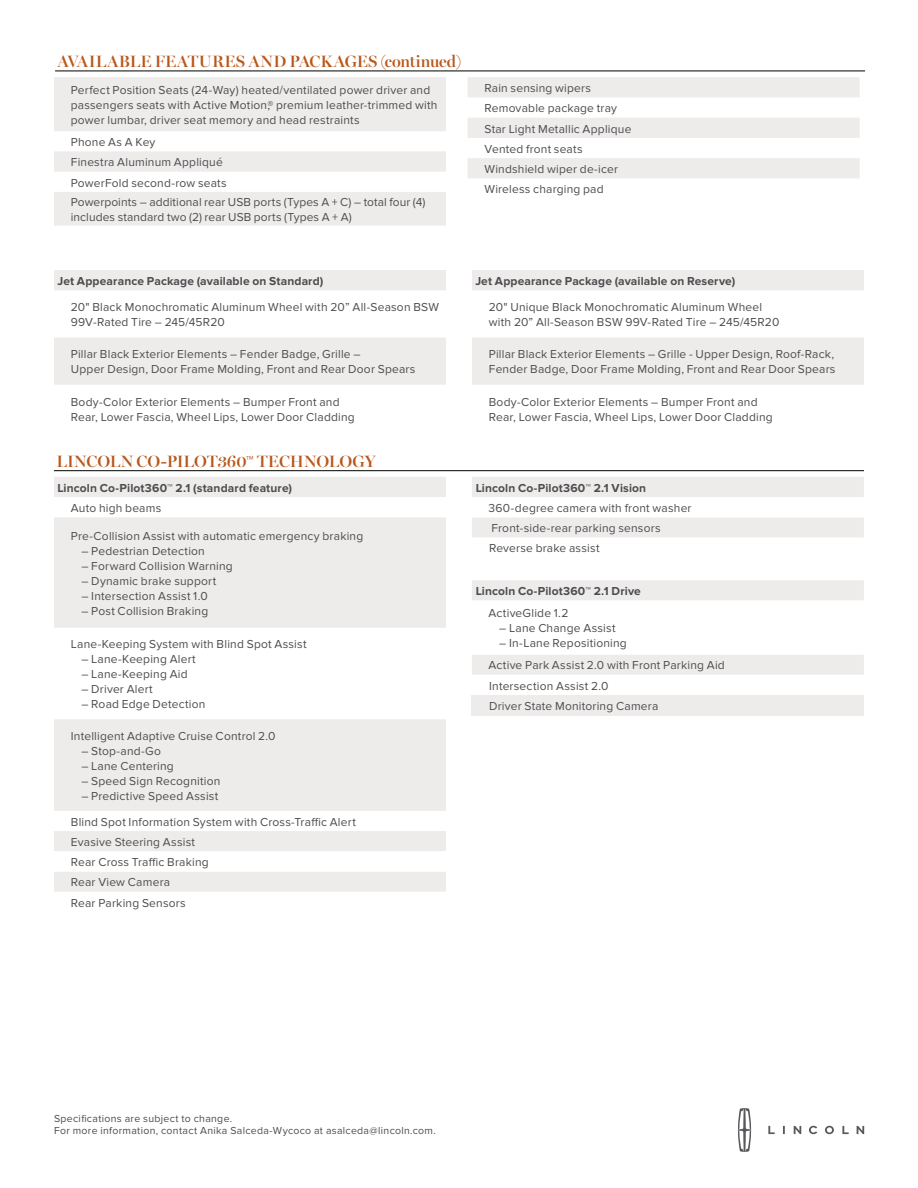
<style>
.page{position:relative;width:918px;height:1188px;background:#fff}
.page>*{position:absolute;margin:0;border:0;box-sizing:border-box;transform-origin:0 0}
.t1{font:600 16.5px "Lincoln Miller B";letter-spacing:.005em;color:#b9571b}
.t2{font:12px/20.2px "Lincoln Proxima Nova";letter-spacing:.015em;color:#4d4d4f}
.t3{font:700 12px "Lincoln Proxima Nova";letter-spacing:.01em;color:#4d4d4f}
.t4{font:10.5px/12px "Lincoln Proxima Nova";letter-spacing:.03em;color:#4d4d4f}
.s1{font-family:"Lincoln Proxima Nova";font-weight:400}
</style>
<div class="page">
<svg style="left:794px;top:1126px;width:7px;height:8px"></svg>
<svg style="left:857px;top:1126px;width:7px;height:8px"></svg>
<svg style="left:783px;top:1126px;width:2px;height:8px"></svg>
<svg style="left:825px;top:1126px;width:9px;height:8px"></svg>
<svg style="left:842px;top:1126px;width:7px;height:8px"></svg>
<svg style="left:768px;top:1126px;width:7px;height:8px"></svg>
<svg style="left:809px;top:1126px;width:8px;height:8px"></svg>
<svg style="left:738px;top:1108px;width:13px;height:44px"></svg>
<hr style="left:55px;top:71px;width:810px;height:1px;background:#000">
<hr style="left:54px;top:470px;width:810px;height:1px;background:#000">
<svg style="left:472px;top:477px;width:392px;height:60px"></svg>
<svg style="left:472px;top:580px;width:392px;height:95px"></svg>
<div style="left:472px;top:695px;width:392px;height:20px;background:#eeebeb"></div>
<svg style="left:54px;top:477px;width:392px;height:334px;fill:#eeebeb"></svg>
<svg style="left:54px;top:831px;width:392px;height:61px"></svg>
<svg style="left:54px;top:270px;width:392px;height:115px;fill:#eeebeb"></svg>
<svg style="left:472px;top:270px;width:392px;height:115px;fill:#eeebeb"></svg>
<svg style="left:54px;top:77px;width:392px;height:149px;fill:#eeebeb"></svg>
<svg style="left:468px;top:77px;width:392px;height:101px"></svg>
<h1 class="t1" style="left:58px;top:52px;width:405px">AVAILABLE FEATURES AND PACKAGES (continued)</h1>
<p class="t2" style="left:71px;top:83px;width:368px;line-height:15px">Perfect Position Seats (24-Way) heated/ventilated power driver and passengers seats with Active Motion,® premium leather-trimmed with power lumbar, driver seat memory and head restraints</p>
<p class="t2" style="left:71px;top:132px;width:356px">Phone As A Key<br>Finestra Aluminum Appliqué<br>PowerFold second-row seats<br>Powerpoints – additional rear USB ports (Types A + C) – total four (4)</p>
<p class="t2" style="left:71px;top:207px;width:282px">includes standard two (2) rear USB ports (Types A + A)</p>
<p class="t2" style="left:485px;top:78px;width:148px">Rain sensing wipers<br>Removable package tray<br>Star Light Metallic Applique<br>Vented front seats<br>Windshield wiper de-icer<br>Wireless charging pad</p>
<p class="t3" style="left:57px;top:274px;width:268px">Jet Appearance Package (available on Standard)</p>
<p class="t2" style="left:71px;top:300px;width:370px;line-height:15px">20" Black Monochromatic Aluminum Wheel with 20” All-Season BSW<br>99V-Rated Tire – 245/45R20</p>
<p class="t2" style="left:71px;top:347px;width:346px;line-height:15px">Pillar Black Exterior Elements – Fender Badge, Grille –<br>Upper Design, Door Frame Molding, Front and Rear Door Spears</p>
<p class="t2" style="left:71px;top:394px;width:285px;line-height:15px">Body-Color Exterior Elements – Bumper Front and<br>Rear, Lower Fascia, Wheel Lips, Lower Door Cladding</p>
<h1 class="t1" style="left:56px;top:452px;width:321px">LINCOLN CO-PILOT360<span class="s1">™</span> TECHNOLOGY</h1>
<p class="t3" style="left:57px;top:481px;width:236px">Lincoln Co-Pilot360™ 2.1 (standard feature)</p>
<p class="t2" style="left:71px;top:498px;width:92px">Auto high beams</p>
<p class="t2" style="left:71px;top:526px;width:294px">Pre-Collision Assist with automatic emergency braking</p>
<p class="t2" style="left:81px;top:541px;width:125px">– Pedestrian Detection</p>
<p class="t2" style="left:81px;top:556px;width:153px">– Forward Collision Warning</p>
<p class="t2" style="left:81px;top:571px;width:136px">– Dynamic brake support</p>
<p class="t2" style="left:81px;top:586px;width:128px">– Intersection Assist 1.0</p>
<p class="t2" style="left:81px;top:601px;width:128px">– Post Collision Braking</p>
<p class="t2" style="left:71px;top:634px;width:237px">Lane-Keeping System with Blind Spot Assist</p>
<p class="t2" style="left:81px;top:649px;width:116px">– Lane-Keeping Alert</p>
<p class="t2" style="left:81px;top:664px;width:108px">– Lane-Keeping Aid</p>
<p class="t2" style="left:81px;top:679px;width:73px">– Driver Alert</p>
<p class="t2" style="left:81px;top:694px;width:126px">– Road Edge Detection</p>
<p class="t2" style="left:71px;top:726px;width:206px">Intelligent Adaptive Cruise Control 2.0</p>
<p class="t2" style="left:81px;top:741px;width:81px">– Stop-and-Go</p>
<p class="t2" style="left:81px;top:756px;width:94px">– Lane Centering</p>
<p class="t2" style="left:81px;top:771px;width:141px">– Speed Sign Recognition</p>
<p class="t2" style="left:71px;top:783px;width:286px;line-height:26px;text-indent:10px">– Predictive Speed Assist<br>Blind Spot Information System with Cross-Traffic Alert</p>
<p class="t2" style="left:71px;top:832px;width:139px">Evasive Steering Assist<br>Rear Cross Traffic Braking<br>Rear View Camera<br>Rear Parking Sensors</p>
<p class="t3" style="left:475px;top:274px;width:262px">Jet Appearance Package (available on Reserve)</p>
<p class="t2" style="left:489px;top:300px;width:292px;line-height:15px">20" Unique Black Monochromatic Aluminum Wheel with 20” All-Season BSW 99V-Rated Tire – 245/45R20</p>
<p class="t2" style="left:489px;top:347px;width:348px;line-height:15px">Pillar Black Exterior Elements – Grille - Upper Design, Roof-Rack,<br>Fender Badge, Door Frame Molding, Front and Rear Door Spears</p>
<p class="t2" style="left:489px;top:394px;width:285px;line-height:15px">Body-Color Exterior Elements – Bumper Front and<br>Rear, Lower Fascia, Wheel Lips, Lower Door Cladding</p>
<p class="t3" style="left:476px;top:481px;width:172px">Lincoln Co-Pilot360™ 2.1 Vision</p>
<p class="t2" style="left:489px;top:498px;width:204px">360-degree camera with front washer<br>Front-side-rear parking sensors<br>Reverse brake assist</p>
<p class="t3" style="left:476px;top:584px;width:167px">Lincoln Co-Pilot360™ 2.1 Drive</p>
<p class="t2" style="left:488px;top:603px;width:82px">ActiveGlide 1.2</p>
<p class="t2" style="left:499px;top:618px;width:118px">– Lane Change Assist</p>
<p class="t2" style="left:488px;top:632px;width:238px;line-height:22.2px;text-indent:11px">– In-Lane Repositioning<br>Active Park Assist 2.0 with Front Parking Aid</p>
<p class="t2" style="left:489px;top:676px;width:171px">Intersection Assist 2.0<br>Driver State Monitoring Camera</p>
<p class="t4" style="left:54px;top:1113px;width:383px">Specifications are subject to change.<br>For more information, contact Anika Salceda-Wycoco at asalceda@lincoln.com.</p>
</div>
